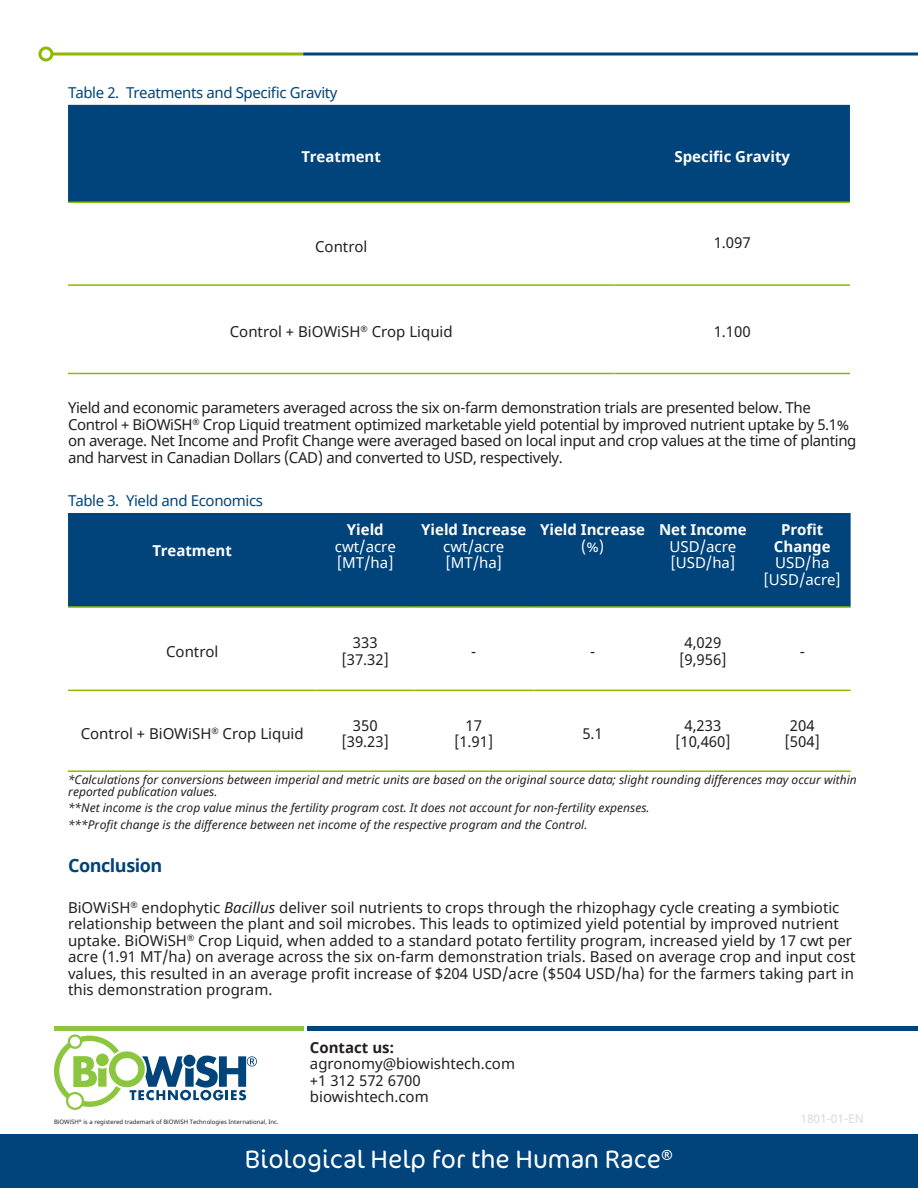
<style>
.page{position:relative;width:918px;height:1188px;background:#fff}
.page>*{position:absolute;margin:0;border:0;box-sizing:border-box;transform-origin:0 0}
.t1{font:300 25.5px "Cocon Pro";color:#fff}
.Paragraph_Heading{font:700 18px "Noto Sans";letter-spacing:-.025em;color:#00447b}
.Paragraph_Heading-2{font:15px/16.5px "Noto Sans";color:#231f20;text-align:center}
.Paragraph_Heading-3{font:15px/16.5px "Noto Sans";letter-spacing:-.025em;color:#231f20}
.t2{font:700 15px/16.5px "Noto Sans";color:#fff;text-align:center}
.t3{font:15px "Noto Sans";color:#fff}
.t4{font:15px "Noto Sans";letter-spacing:-.025em;color:#00447b}
.t5{font:700 15px "Noto Sans";color:#231f20}
.t6{font:italic 12px/12px "Noto Sans";color:#231f20}
.t7{font:12px "Noto Sans";color:#dcd8d7}
.t8{font:6px "Noto Sans";color:#231f20}
.s1{font-style:italic}
</style>
<div class="page">
<div style="left:0;top:1134px;width:918px;height:54px;background:#00447b"></div>
<svg style="left:53px;top:52px;width:250px;height:4px"></svg>
<div style="left:38px;top:46px;width:15px;height:16px;border:3px solid #8dba00;border-radius:50%"></div>
<svg style="left:303px;top:52px;width:615px;height:4px;background:#3f729b"></svg>
<hr style="left:54px;top:1026px;width:249px;height:4px;background:#8bc63e">
<hr style="left:307px;top:1026px;width:611px;height:4px;background:#00447b">
<svg style="left:54px;top:1034px;width:203px;height:76px"></svg>
<div style="left:68px;top:105px;width:782px;height:96px;background:#00447b"></div>
<hr style="left:68px;top:201px;width:547px;height:2px;background:#8dba00">
<hr style="left:615px;top:201px;width:235px;height:2px;background:#8dba00">
<hr style="left:68px;top:284px;width:547px;height:2px;background:#8dba00">
<hr style="left:615px;top:284px;width:235px;height:2px;background:#8dba00">
<hr style="left:68px;top:373px;width:547px;height:1px;background:#8dba00">
<hr style="left:615px;top:373px;width:235px;height:1px;background:#8dba00">
<div style="left:68px;top:513px;width:783px;height:93px;background:#00447b"></div>
<hr style="left:68px;top:606px;width:248px;height:2px;background:#8dba00">
<hr style="left:316px;top:606px;width:98px;height:2px;background:#8dba00">
<hr style="left:414px;top:606px;width:119px;height:2px;background:#8dba00">
<hr style="left:533px;top:606px;width:119px;height:2px;background:#8dba00">
<hr style="left:652px;top:606px;width:102px;height:2px;background:#8dba00">
<hr style="left:754px;top:606px;width:97px;height:2px;background:#8dba00">
<hr style="left:68px;top:690px;width:248px;height:1px;background:#8dba00">
<hr style="left:316px;top:690px;width:98px;height:1px;background:#8dba00">
<hr style="left:414px;top:690px;width:119px;height:1px;background:#8dba00">
<hr style="left:533px;top:690px;width:119px;height:1px;background:#8dba00">
<hr style="left:652px;top:690px;width:102px;height:1px;background:#8dba00">
<hr style="left:754px;top:690px;width:97px;height:1px;background:#8dba00">
<hr style="left:68px;top:770px;width:248px;height:2px;background:#8dba00">
<hr style="left:316px;top:770px;width:98px;height:2px;background:#8dba00">
<hr style="left:414px;top:770px;width:119px;height:2px;background:#8dba00">
<hr style="left:533px;top:770px;width:119px;height:2px;background:#8dba00">
<hr style="left:652px;top:770px;width:102px;height:2px;background:#8dba00">
<hr style="left:754px;top:770px;width:97px;height:2px;background:#8dba00">
<p class="t4" style="left:68px;top:82px;width:271px">Table 2. Treatments and Specific Gravity</p>
<p class="t2" style="left:302px;top:148px;width:81px">Treatment</p>
<p class="t2" style="left:674px;top:148px;width:117px">Specific Gravity</p>
<p class="Paragraph_Heading-2" style="left:315px;top:239px;width:54px">Control</p>
<p class="Paragraph_Heading-2" style="left:714px;top:235px;width:39px">1.097</p>
<p class="Paragraph_Heading-2" style="left:230px;top:324px;width:224px">Control + BiOWiSH<sup>®</sup> Crop Liquid</p>
<p class="Paragraph_Heading-2" style="left:714px;top:324px;width:39px">1.100</p>
<p class="Paragraph_Heading-3" style="left:68px;top:400px;width:790px">Yield and economic parameters averaged across the six on-farm demonstration trials are presented below. The Control + BiOWiSH<sup>®</sup> Crop Liquid treatment optimized marketable yield potential by improved nutrient uptake by 5.1% on average. Net Income and Profit Change were averaged based on local input and crop values at the time of planting and harvest in Canadian Dollars (CAD) and converted to USD, respectively.</p>
<p class="t4" style="left:68px;top:491px;width:197px">Table 3. Yield and Economics</p>
<p class="t2" style="left:153px;top:543px;width:81px">Treatment</p>
<p class="t2" style="left:774px;top:522px;width:58px">Profit<br>Change</p>
<p class="t3" style="left:775px;top:552px;width:56px">USD/ha</p>
<p class="t3" style="left:764px;top:569px;width:79px">[USD/acre]</p>
<p class="t2" style="left:347px;top:522px;width:38px">Yield</p>
<p class="t3" style="left:335px;top:536px;width:62px">cwt/acre</p>
<p class="t3" style="left:337px;top:552px;width:58px">[MT/ha]</p>
<p class="t2" style="left:421px;top:522px;width:107px">Yield Increase</p>
<p class="t3" style="left:443px;top:536px;width:62px">cwt/acre</p>
<p class="t3" style="left:445px;top:552px;width:58px">[MT/ha]</p>
<p class="t2" style="left:540px;top:522px;width:107px">Yield Increase</p>
<p class="t3" style="left:581px;top:536px;width:25px">(%)</p>
<p class="t2" style="left:659px;top:522px;width:89px">Net Income</p>
<p class="t3" style="left:670px;top:536px;width:68px">USD/acre</p>
<p class="t3" style="left:670px;top:552px;width:66px">[USD/ha]</p>
<p class="Paragraph_Heading-2" style="left:166px;top:644px;width:54px">Control</p>
<p class="Paragraph_Heading-2" style="left:341px;top:635px;width:49px">333 [37.32]</p>
<p class="Paragraph_Heading-2" style="left:471px;top:644px;width:7px">-</p>
<p class="Paragraph_Heading-2" style="left:590px;top:644px;width:7px">-</p>
<p class="Paragraph_Heading-2" style="left:679px;top:635px;width:49px">4,029 [9,956]</p>
<p class="Paragraph_Heading-2" style="left:800px;top:644px;width:7px">-</p>
<p class="Paragraph_Heading-2" style="left:81px;top:726px;width:224px">Control + BiOWiSH<sup>®</sup> Crop Liquid</p>
<p class="Paragraph_Heading-2" style="left:341px;top:717px;width:49px">350 [39.23]</p>
<p class="Paragraph_Heading-2" style="left:454px;top:717px;width:41px">17 [1.91]</p>
<p class="Paragraph_Heading-2" style="left:582px;top:726px;width:22px">5.1</p>
<p class="Paragraph_Heading-2" style="left:675px;top:717px;width:57px">4,233 [10,460]</p>
<p class="Paragraph_Heading-2" style="left:785px;top:717px;width:37px">204 [504]</p>
<p class="t6" style="left:68px;top:773px;width:790px">*Calculations for conversions between imperial and metric units are based on the original source data; slight rounding differences may occur within reported publication values.</p>
<p class="t6" style="left:68px;top:802px;width:583px">**Net income is the crop value minus the fertility program cost. It does not account for non-fertility expenses.</p>
<p class="t6" style="left:68px;top:818px;width:521px">***Profit change is the difference between net income of the respective program and the Control.</p>
<p class="Paragraph_Heading" style="left:68px;top:852px;width:96px">Conclusion</p>
<p class="Paragraph_Heading-2" style="left:68px;top:900px;width:789px;text-align:left">BiOWiSH<sup>®</sup> endophytic <span class="s1">Bacillus</span> deliver soil nutrients to crops through the rhizophagy cycle creating a symbiotic relationship between the plant and soil microbes. This leads to optimized yield potential by improved nutrient uptake. BiOWiSH<sup>®</sup> Crop Liquid, when added to a standard potato fertility program, increased yield by 17 cwt per acre (1.91 MT/ha) on average across the six on-farm demonstration trials. Based on average crop and input cost values, this resulted in an average profit increase of $204 USD/acre ($504 USD/ha) for the farmers taking part in this demonstration program.</p>
<p class="t8" style="left:54px;top:1118px;width:226px">BiOWiSH<sup>®</sup> is a registered trademark of BiOWiSH Technologies International, Inc.</p>
<p class="t5" style="left:310px;top:1037px;width:86px">Contact us:</p>
<p class="Paragraph_Heading-2" style="left:310px;top:1056px;width:207px">agronomy@biowishtech.com</p>
<p class="Paragraph_Heading-2" style="left:310px;top:1073px;width:112px">+1 312 572 6700</p>
<p class="Paragraph_Heading-2" style="left:310px;top:1089px;width:120px">biowishtech.com</p>
<p class="t1" style="left:245px;top:1143px;width:430px">Biological Help for the Human Race<sup>®</sup></p>
<p class="t7" style="left:800px;top:1110px;width:65px">1801-01-EN</p>
</div>
